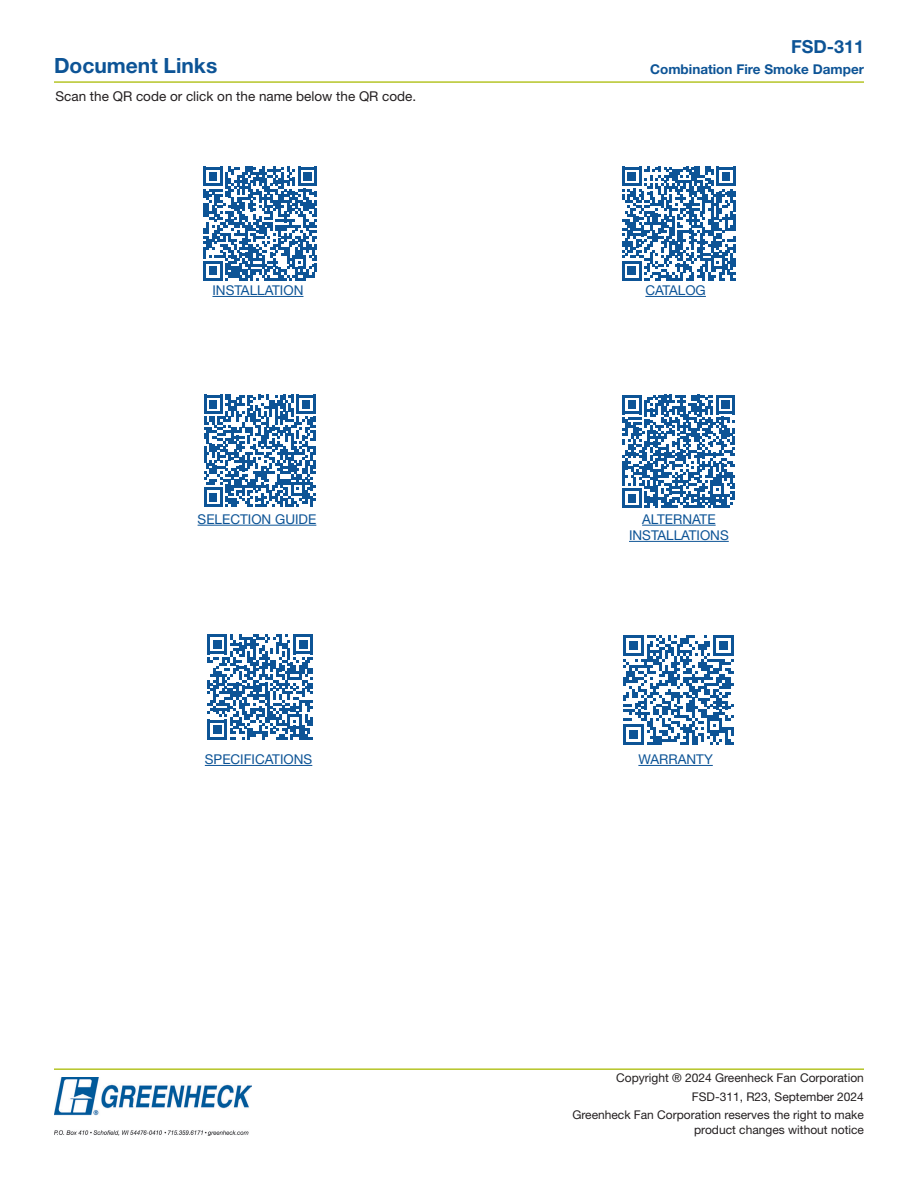
<style>
.page{position:relative;width:918px;height:1188px;background:#fff}
.page>*{position:absolute;margin:0;border:0;box-sizing:border-box;transform-origin:0 0}
.Subheading{font:700 21px "Helvetica Neue LT Std";color:#0d5496}
.t1{font:700 18px "Helvetica Neue LT Std";color:#0d5496}
.Body{font:13.5px "Helvetica Neue LT Std";color:#0d5496}
.Body-2{font:13.5px "Helvetica Neue LT Std";color:#231f20}
.t2{font:700 13.5px "Helvetica Neue LT Std";color:#0d5496}
.Body_8_pt{font:13.5px/16.2px "Helvetica Neue LT Std";color:#0d5496;text-align:center}
.t3{font:12px/18.8px "Helvetica Neue LT Std";color:#231f20;text-align:right}
</style>
<div class="page">
<hr style="left:645px;top:296px;width:61px;height:1px;background:#0d5496">
<hr style="left:212px;top:296px;width:91px;height:1px;background:#0d5496">
<hr style="left:54px;top:81px;width:810px;height:2px;background:#b5c527">
<hr style="left:54px;top:1068px;width:810px;height:2px;background:#b5c527">
<img style="left:54px;top:1078px;width:198px;height:57px">
<svg style="left:622px;top:167px;width:114px;height:113px"></svg>
<svg style="left:204px;top:395px;width:112px;height:112px"></svg>
<svg style="left:624px;top:635px;width:110px;height:110px"></svg>
<svg style="left:203px;top:167px;width:114px;height:113px"></svg>
<svg style="left:207px;top:634px;width:106px;height:106px"></svg>
<hr style="left:198px;top:525px;width:118px;height:1px;background:#0d5496">
<hr style="left:642px;top:525px;width:74px;height:1px;background:#0d5496">
<hr style="left:629px;top:541px;width:100px;height:1px;background:#0d5496">
<svg style="left:622px;top:395px;width:113px;height:113px"></svg>
<hr style="left:205px;top:765px;width:107px;height:1px;background:#0d5496">
<hr style="left:638px;top:765px;width:75px;height:1px;background:#0d5496">
<p class="Subheading" style="left:54px;top:53px;width:165px">Document Links</p>
<p class="Body-2" style="left:55px;top:88px;width:362px">Scan the QR code or click on the name below the QR code.</p>
<h2 class="t1" style="left:791px;top:36px;width:75px">FSD-311</h2>
<p class="t2" style="left:650px;top:61px;width:215px">Combination Fire Smoke Damper</p>
<p class="Body" style="left:212px;top:282px;width:93px">INSTALLATION</p>
<p class="Body" style="left:645px;top:282px;width:62px">CATALOG</p>
<p class="Body" style="left:198px;top:511px;width:120px">SELECTION GUIDE</p>
<p class="Body_8_pt" style="left:629px;top:511px;width:101px">ALTERNATE<br>INSTALLATIONS</p>
<p class="Body" style="left:205px;top:751px;width:109px">SPECIFICATIONS</p>
<p class="Body" style="left:638px;top:751px;width:76px">WARRANTY</p>
<p class="t3" style="left:572px;top:1068px;width:293px">Copyright ® 2024 Greenheck Fan Corporation<br>FSD-311, R23, September 2024<br>Greenheck Fan Corporation reserves the right to make</p>
<p class="t3" style="left:694px;top:1120px;width:171px">product changes without notice</p>
</div>
